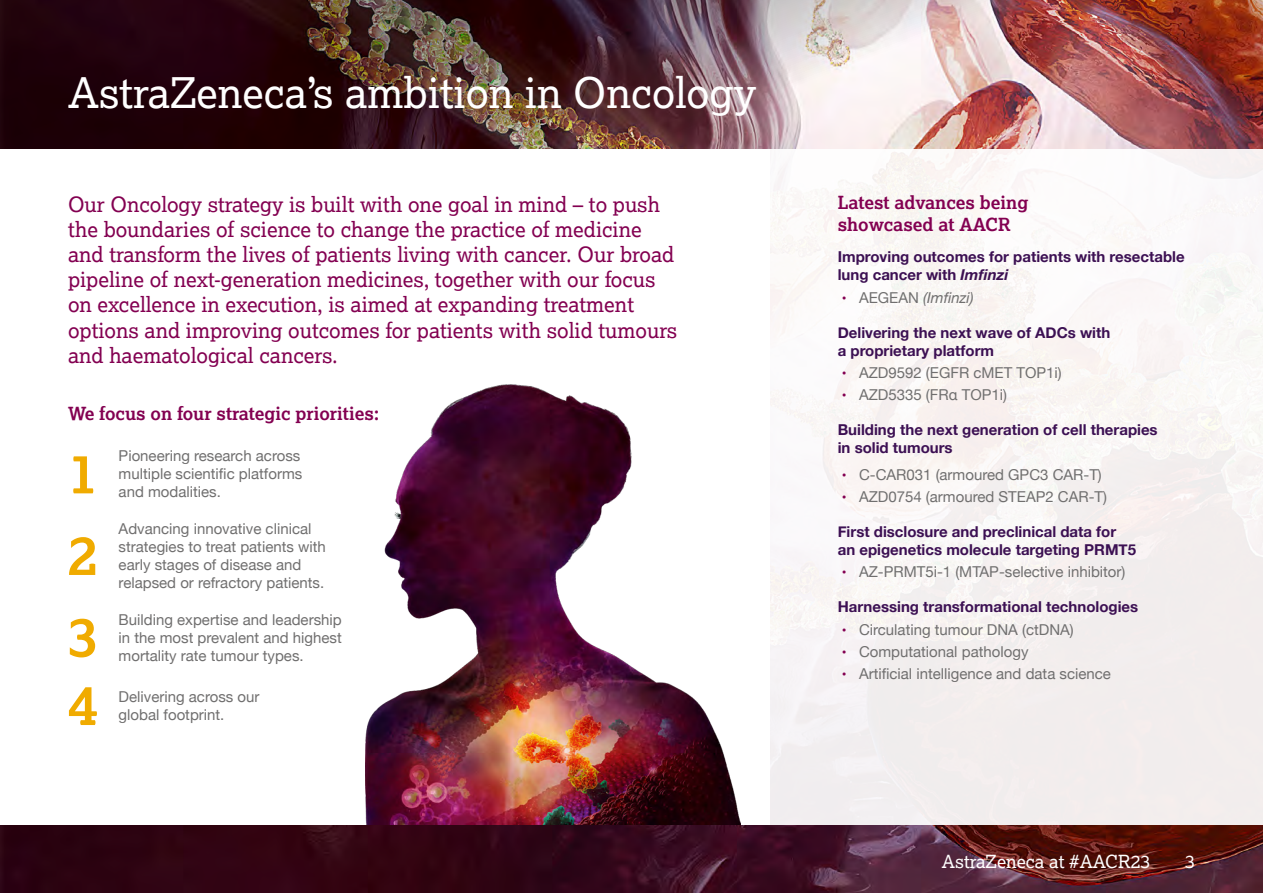
<style>
.page{position:relative;width:1263px;height:893px;background:#fff}
.page>*{position:absolute;margin:0;border:0;box-sizing:border-box;transform-origin:0 0}
.t1{font:700 55.5px "Lexia";color:#f0ab00}
.t2{font:42px "Lexia";color:#fff}
.t3{font:21px/25.2px "Lexia";color:#830051}
.t4{font:700 18px/21.6px "Lexia";color:#830051}
.t5{font:18px "Lexia";color:#fff}
.t6{font:15px/18px "Helvetica Neue";color:#706f6f}
.t7{font:700 15px/18px "Helvetica Neue";color:#3c1053}
.t8{font:italic 15px "Helvetica Neue";color:#706f6f}
.s1{font-style:italic}
.s2{font-style:normal;font-size:13.8px;color:#830051}
.s3{font-style:normal}
.s4{font-size:13.8px;color:#830051}
</style>
<div class="page">
<img style="left:0;top:0;width:1263px;height:893px">
<img style="left:0;top:0;width:1195px;height:150px">
<div style="left:0;top:150px;width:770px;height:675px;background:#fff"></div>
<div style="left:770px;top:150px;width:493px;height:675px;background:#f8f4f2"></div>
<img style="left:366px;top:385px;width:374px;height:440px">
<h2 class="t2" style="left:68px;top:67px;width:690px">AstraZeneca’s ambition in Oncology</h2>
<p class="t3" style="left:68px;top:191px;width:611px">Our Oncology strategy is built with one goal in mind – to push the boundaries of science to change the practice of medicine and transform the lives of patients living with cancer. Our broad pipeline of next-generation medicines, together with our focus on excellence in execution, is aimed at expanding treatment options and improving outcomes for patients with solid tumours and haematological cancers.</p>
<p class="t4" style="left:68px;top:402px;width:313px">We focus on four strategic priorities:</p>
<h1 class="t1" style="left:68px;top:438px;width:32px">1</h1>
<h1 class="t1" style="left:68px;top:520px;width:32px">2</h1>
<h1 class="t1" style="left:68px;top:601px;width:32px">3</h1>
<p class="t6" style="left:119px;top:448px;width:185px">Pioneering research across multiple scientific platforms</p>
<p class="t6" style="left:119px;top:484px;width:104px">and modalities.</p>
<p class="t6" style="left:119px;top:521px;width:209px">Advancing innovative clinical strategies to treat patients with early stages of disease and</p>
<p class="t6" style="left:119px;top:575px;width:207px">relapsed or refractory patients.</p>
<p class="t6" style="left:119px;top:611px;width:225px">Building expertise and leadership in the most prevalent and highest</p>
<p class="t6" style="left:119px;top:647px;width:187px">mortality rate tumour types.</p>
<h1 class="t1" style="left:68px;top:670px;width:32px">4</h1>
<p class="t6" style="left:119px;top:689px;width:142px">Delivering across our global footprint.</p>
<p class="t4" style="left:838px;top:191px;width:192px">Latest advances being showcased at AACR</p>
<p class="t7" style="left:838px;top:249px;width:348px">Improving outcomes for patients with resectable lung cancer with <span class="s1">Imfinzi</span></p>
<p class="t8" style="left:842px;top:287px;width:133px"><span class="s2">•</span> <span class="s3">AEGEAN</span> (Imfinzi)</p>
<p class="t7" style="left:838px;top:324px;width:274px">Delivering the next wave of ADCs with a proprietary platform</p>
<p class="t6" style="left:842px;top:365px;width:221px"><span class="s4">•</span> AZD9592 (EGFR cMET TOP1i)</p>
<p class="t6" style="left:842px;top:387px;width:167px"><span class="s4">•</span> AZD5335 (FRα TOP1i)</p>
<p class="t7" style="left:838px;top:421px;width:321px">Building the next generation of cell therapies in solid tumours</p>
<p class="t6" style="left:842px;top:466px;width:261px"><span class="s4">•</span> C-CAR031 (armoured GPC3 CAR-T)</p>
<p class="t6" style="left:842px;top:489px;width:267px"><span class="s4">•</span> AZD0754 (armoured STEAP2 CAR-T)</p>
<p class="t7" style="left:838px;top:523px;width:300px">First disclosure and preclinical data for an epigenetics molecule targeting PRMT5</p>
<p class="t6" style="left:842px;top:564px;width:285px"><span class="s4">•</span> AZ-PRMT5i-1 (MTAP-selective inhibitor)</p>
<p class="t7" style="left:838px;top:598px;width:302px">Harnessing transformational technologies</p>
<p class="t6" style="left:842px;top:621px;width:233px"><span class="s4">•</span> Circulating tumour DNA (ctDNA)</p>
<p class="t6" style="left:842px;top:643px;width:188px"><span class="s4">•</span> Computational pathology</p>
<p class="t6" style="left:842px;top:666px;width:270px"><span class="s4">•</span> Artificial intelligence and data science</p>
<p class="t5" style="left:942px;top:850px;width:210px">AstraZeneca at #AACR23</p>
<p class="t5" style="left:1185px;top:850px;width:11px">3</p>
</div>
